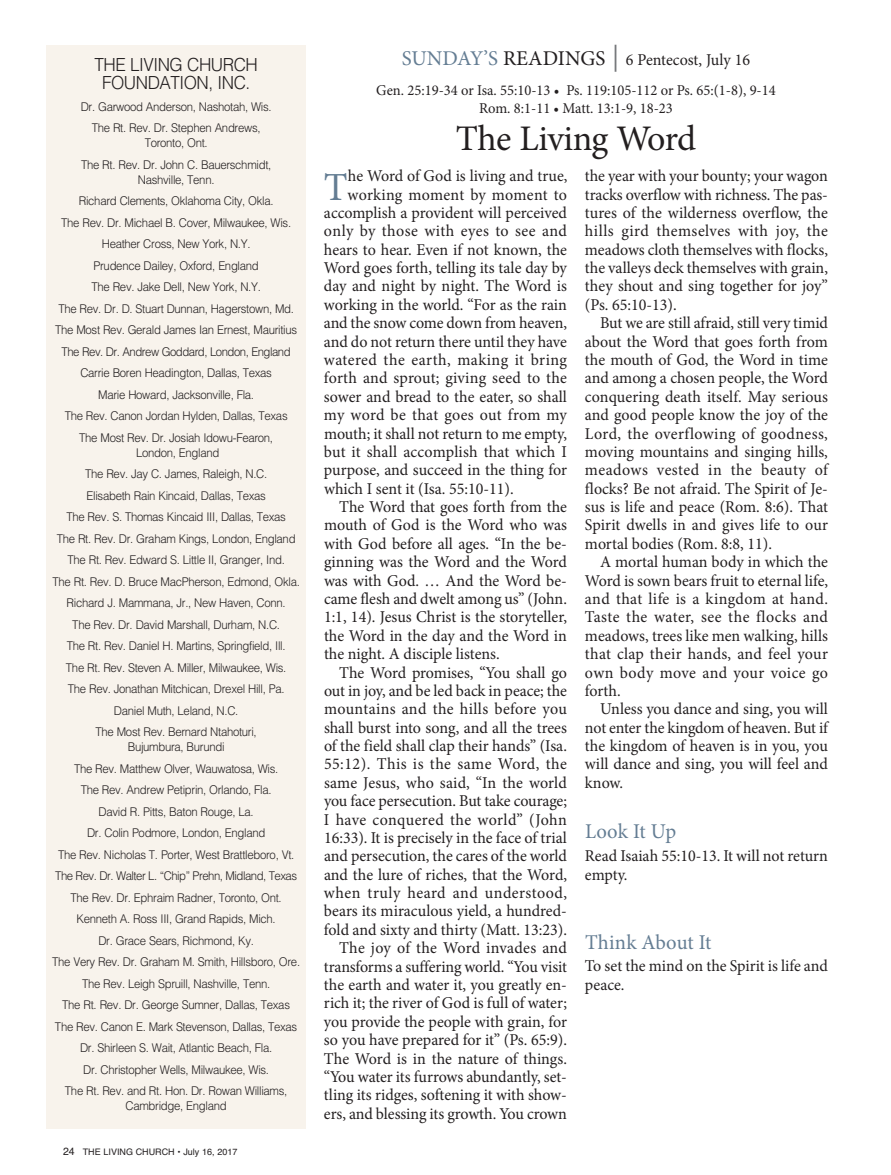
<style>
.page{position:relative;width:891px;height:1175px;background:#fff}
.page>*{position:absolute;margin:0;border:0;box-sizing:border-box;transform-origin:0 0}
.t1{font:39.9px "Minion Pro";color:#647d93}
.t2{font:36px "Minion Pro";letter-spacing:-.02em;color:#231f20}
.t3{font:21px "Minion Pro";letter-spacing:.005em;color:#647d93}
.t4{font:300 18px/18px "Helvetica";letter-spacing:-.03em;color:#231f20;text-align:center;scale:.95 1}
.t5{font:16.5px/18.5px "Minion Pro";color:#231f20;text-align:justify}
.t6{font:16.5px "Minion Pro";letter-spacing:.025em;color:#231f20}
.t7{font:16.5px "Minion Pro";letter-spacing:.03em;color:#231f20}
.t8{font:16.5px "Minion Pro";letter-spacing:.02em;color:#231f20}
.t9{font:15px/18.3px "Minion Pro";color:#231f20;text-align:center}
.t10{font:300 12px/21.5px "Helvetica";letter-spacing:-.03em;color:#231f20;text-align:center;scale:.95 1}
.t11{font:9px "Helvetica";color:#231f20}
.s1{font-size:10.5px}
.s2{font-size:21px;color:#647d93}
.s3{font-size:21px}
.s4{font-size:27px;color:#76787b}
</style>
<div class="page">
<div style="left:46px;top:45px;width:260px;height:1083px;background:#f8f3ec"></div>
<p class="t4" style="left:95px;top:55px;width:174px">THE LIVING CHURCH<br>FOUNDATION, INC.</p>
<p class="t10" style="left:81px;top:95px;width:203px">Dr. Garwood Anderson, Nashotah, Wis.<br>The Rt. Rev. Dr. Stephen Andrews,</p>
<p class="t10" style="left:81px;top:132px;width:202px">Toronto, Ont.<br>The Rt. Rev. Dr. John C. Bauerschmidt,</p>
<p class="t10" style="left:55px;top:168px;width:256px">Nashville, Tenn.<br>Richard Clements, Oklahoma City, Okla.<br>The Rev. Dr. Michael B. Cover, Milwaukee, Wis.<br>Heather Cross, New York, N.Y.<br>Prudence Dailey, Oxford, England<br>The Rev. Jake Dell, New York, N.Y.<br>The Rev. Dr. D. Stuart Dunnan, Hagerstown, Md.<br>The Most Rev. Gerald James Ian Ernest, Mauritius The Rev. Dr. Andrew Goddard, London, England Carrie Boren Headington, Dallas, Texas<br>Marie Howard, Jacksonville, Fla.<br>The Rev. Canon Jordan Hylden, Dallas, Texas The Most Rev. Dr. Josiah Idowu-Fearon,</p>
<p class="t10" style="left:52px;top:441px;width:262px">London, England<br>The Rev. Jay C. James, Raleigh, N.C.<br>Elisabeth Rain Kincaid, Dallas, Texas<br>The Rev. S. Thomas Kincaid III, Dallas, Texas<br>The Rt. Rev. Dr. Graham Kings, London, England The Rt. Rev. Edward S. Little II, Granger, Ind.<br>The Rt. Rev. D. Bruce MacPherson, Edmond, Okla.<br>Richard J. Mammana, Jr., New Haven, Conn.<br>The Rev. Dr. David Marshall, Durham, N.C.<br>The Rt. Rev. Daniel H. Martins, Springfield, Ill.<br>The Rt. Rev. Steven A. Miller, Milwaukee, Wis.<br>The Rev. Jonathan Mitchican, Drexel Hill, Pa.<br>Daniel Muth, Leland, N.C.<br>The Most Rev. Bernard Ntahoturi,</p>
<p class="t10" style="left:52px;top:735px;width:263px">Bujumbura, Burundi<br>The Rev. Matthew Olver, Wauwatosa, Wis.<br>The Rev. Andrew Petiprin, Orlando, Fla.<br>David R. Pitts, Baton Rouge, La.<br>Dr. Colin Podmore, London, England<br>The Rev. Nicholas T. Porter, West Brattleboro, Vt.<br>The Rev. Dr. Walter L. “Chip” Prehn, Midland, Texas The Rev. Dr. Ephraim Radner, Toronto, Ont.<br>Kenneth A. Ross III, Grand Rapids, Mich.<br>Dr. Grace Sears, Richmond, Ky.<br>The Very Rev. Dr. Graham M. Smith, Hillsboro, Ore.<br>The Rev. Leigh Spruill, Nashville, Tenn.<br>The Rt. Rev. Dr. George Sumner, Dallas, Texas The Rev. Canon E. Mark Stevenson, Dallas, Texas Dr. Shirleen S. Wait, Atlantic Beach, Fla.<br>Dr. Christopher Wells, Milwaukee, Wis.<br>The Rt. Rev. and Rt. Hon. Dr. Rowan Williams,</p>
<p class="t10" style="left:125px;top:1094px;width:108px">Cambridge, England</p>
<p class="t11" style="left:63px;top:1146px;width:176px"><span class="s1">24</span> THE LIVING CHURCH • JULY 16, 2017</p>
<p class="t5" style="left:402px;top:52px;width:350px"><span class="s2">SUNDAY’S</span> <span class="s3">READINGS</span> <span class="s4">|</span> 6 Pentecost, July 16</p>
<p class="t9" style="left:376px;top:82px;width:401px">Gen. 25:19-34 or Isa. 55:10-13 • Ps. 119:105-112 or Ps. 65:(1-8), 9-14<br>Rom. 8:1-11 • Matt. 13:1-9, 18-23</p>
<h2 class="t2" style="left:456px;top:125px;width:242px">The Living Word</h2>
<h1 class="t1" style="left:324px;top:172px;width:25px">T</h1>
<p class="t5" style="left:348px;top:168px;width:221px">he Word of God is living and true,</p>
<p class="t5" style="left:348px;top:186px;width:221px">working moment by moment to</p>
<p class="t5" style="left:324px;top:205px;width:245px">accomplish a provident will perceived</p>
<p class="t7" style="left:324px;top:225px;width:245px">only by those with eyes to see and</p>
<p class="t5" style="left:324px;top:242px;width:245px">hears to hear. Even if not known, the</p>
<p class="t5" style="left:324px;top:260px;width:244px">Word goes forth, telling its tale day by</p>
<p class="t5" style="left:324px;top:278px;width:244px">day and night by night. The Word is</p>
<p class="t5" style="left:324px;top:297px;width:244px">working in the world. “For as the rain</p>
<p class="t5" style="left:324px;top:315px;width:245px">and the snow come down from heaven,</p>
<p class="t5" style="left:324px;top:333px;width:245px">and do not return there until they have</p>
<p class="t7" style="left:324px;top:353px;width:245px">watered the earth, making it bring</p>
<p class="t5" style="left:324px;top:370px;width:245px">forth and sprout; giving seed to the</p>
<p class="t5" style="left:324px;top:389px;width:244px">sower and bread to the eater, so shall</p>
<p class="t5" style="left:324px;top:407px;width:244px">my word be that goes out from my</p>
<p class="t5" style="left:324px;top:425px;width:245px">mouth; it shall not return to me empty,</p>
<p class="t5" style="left:324px;top:444px;width:245px">but it shall accomplish that which I</p>
<p class="t5" style="left:324px;top:462px;width:245px">purpose, and succeed in the thing for</p>
<p class="t5" style="left:324px;top:480px;width:191px">which I sent it (Isa. 55:10-11).</p>
<p class="t5" style="left:339px;top:499px;width:229px">The Word that goes forth from the</p>
<p class="t5" style="left:324px;top:517px;width:244px">mouth of God is the Word who was</p>
<p class="t5" style="left:324px;top:536px;width:244px">with God before all ages. “In the be-</p>
<p class="t5" style="left:324px;top:554px;width:245px">ginning was the Word and the Word</p>
<p class="t5" style="left:324px;top:572px;width:244px">was with God. … And the Word be-</p>
<p class="t5" style="left:324px;top:591px;width:245px">came flesh and dwelt among us” (John.</p>
<p class="t5" style="left:324px;top:609px;width:245px">1:1, 14). Jesus Christ is the storyteller,</p>
<p class="t5" style="left:324px;top:627px;width:244px">the Word in the day and the Word in</p>
<p class="t5" style="left:324px;top:646px;width:177px">the night. A disciple listens.</p>
<p class="t5" style="left:339px;top:664px;width:229px">The Word promises, “You shall go</p>
<p class="t5" style="left:324px;top:683px;width:245px">out in joy, and be led back in peace; the</p>
<p class="t8" style="left:324px;top:702px;width:244px">mountains and the hills before you</p>
<p class="t5" style="left:324px;top:719px;width:244px">shall burst into song, and all the trees</p>
<p class="t5" style="left:324px;top:738px;width:245px">of the field shall clap their hands” (Isa.</p>
<p class="t6" style="left:324px;top:758px;width:245px">55:12). This is the same Word, the</p>
<p class="t5" style="left:324px;top:774px;width:245px">same Jesus, who said, “In the world</p>
<p class="t5" style="left:324px;top:793px;width:244px">you face persecution. But take courage;</p>
<p class="t6" style="left:324px;top:813px;width:245px">I have conquered the world” (John</p>
<p class="t5" style="left:324px;top:830px;width:244px">16:33). It is precisely in the face of trial</p>
<p class="t5" style="left:324px;top:848px;width:245px">and persecution, the cares of the world</p>
<p class="t5" style="left:324px;top:866px;width:244px">and the lure of riches, that the Word,</p>
<p class="t6" style="left:324px;top:886px;width:244px">when truly heard and understood,</p>
<p class="t5" style="left:324px;top:903px;width:244px">bears its miraculous yield, a hundred-</p>
<p class="t5" style="left:324px;top:921px;width:245px">fold and sixty and thirty (Matt. 13:23).</p>
<p class="t5" style="left:339px;top:940px;width:229px">The joy of the Word invades and</p>
<p class="t5" style="left:324px;top:958px;width:244px">transforms a suffering world. “You visit</p>
<p class="t5" style="left:324px;top:977px;width:244px">the earth and water it, you greatly en-</p>
<p class="t5" style="left:324px;top:995px;width:245px">rich it; the river of God is full of water;</p>
<p class="t5" style="left:324px;top:1013px;width:245px">you provide the people with grain, for</p>
<p class="t5" style="left:324px;top:1032px;width:244px">so you have prepared for it” (Ps. 65:9).</p>
<p class="t5" style="left:324px;top:1050px;width:244px">The Word is in the nature of things.</p>
<p class="t5" style="left:324px;top:1068px;width:245px">“You water its furrows abundantly, set-</p>
<p class="t5" style="left:324px;top:1087px;width:244px">tling its ridges, softening it with show-</p>
<p class="t5" style="left:324px;top:1105px;width:245px">ers, and blessing its growth. You crown</p>
<p class="t5" style="left:585px;top:168px;width:245px">the year with your bounty; your wagon tracks overflow with richness. The pas&shy;tures of the wilderness overflow, the hills gird themselves with joy, the meadows cloth themselves with flocks, the valleys deck themselves with grain, they shout and sing together for joy” (Ps. 65:10-13).</p>
<p class="t5" style="left:585px;top:315px;width:245px;text-indent:15px">But we are still afraid, still very timid about the Word that goes forth from the mouth of God, the Word in time and among a chosen people, the Word conquering death itself. May serious and good people know the joy of the Lord, the overflowing of goodness, moving mountains and singing hills, meadows vested in the beauty of flocks? Be not afraid. The Spirit of Je&shy;sus is life and peace (Rom. 8:6). That Spirit dwells in and gives life to our mortal bodies (Rom. 8:8, 11).</p>
<p class="t5" style="left:585px;top:554px;width:245px;text-indent:15px">A mortal human body in which the Word is sown bears fruit to eternal life, and that life is a kingdom at hand.<br>Taste the water, see the flocks and meadows, trees like men walking, hills that clap their hands, and feel your own body move and your voice go forth.</p>
<p class="t5" style="left:585px;top:701px;width:245px;text-indent:15px">Unless you dance and sing, you will not enter the kingdom of heaven. But if the kingdom of heaven is in you, you will dance and sing, you will feel and know.</p>
<p class="t3" style="left:585px;top:823px;width:93px">Look It Up</p>
<p class="t5" style="left:585px;top:848px;width:245px">Read Isaiah 55:10-13. It will not return empty.</p>
<p class="t3" style="left:585px;top:933px;width:128px">Think About It</p>
<p class="t5" style="left:585px;top:958px;width:245px">To set the mind on the Spirit is life and peace.</p>
</div>
